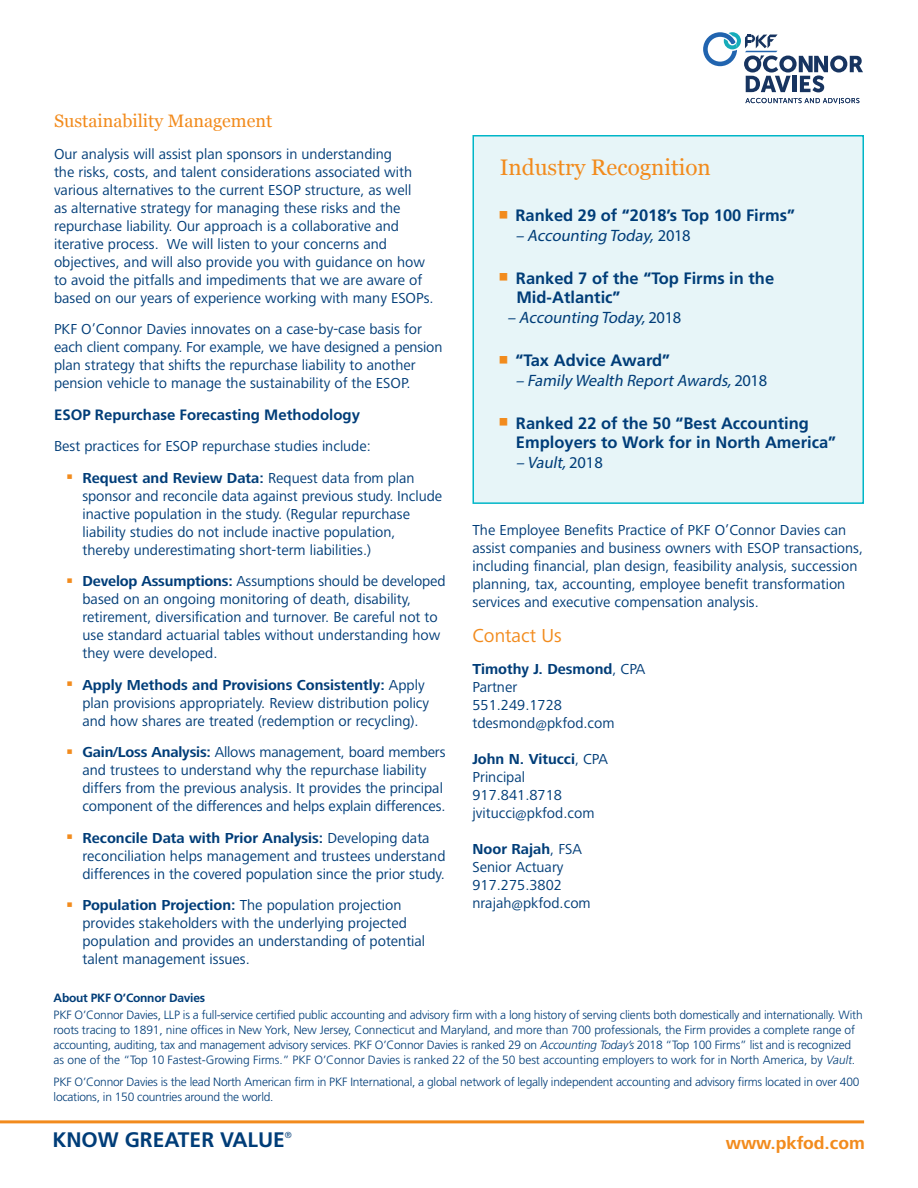
<style>
.page{position:relative;width:918px;height:1188px;background:#fff}
.page>*{position:absolute;margin:0;border:0;box-sizing:border-box;transform-origin:0 0}
.t1{font:22.5px "Georgia";color:#f28b1d}
.t2{font:700 21px "Frutiger LT Std";color:#003d78}
.Subhead{font:19.5px "Frutiger Next LT";color:#f28b1d}
.Body_Copy{font:18px "Georgia";color:#f28b1d}
.Subhead-2{font:700 18px "Frutiger Next LT";color:#f28b1d}
.t3{font:700 16.5px/19.5px "Frutiger LT Std";color:#003d78}
.t4{font:italic 16.5px "Myriad Pro";color:#003d78}
.Body_Copy-2{font:15px/18px "Frutiger Next LT";color:#003d78}
.Subhead-3{font:15px "Frutiger Next LT";color:#003d78}
.Subhead-4{font:700 15px "Frutiger Next LT";color:#003d78}
.Body_Copy-3{font:700 15px "Frutiger LT Std";color:#003d78}
.Disclaimer{font:300 12px/15px "Frutiger LT Std";letter-spacing:-.02em;color:#003d78}
.t5{font:300 8.7px "Frutiger LT Std";color:#003d78}
.s1{font-weight:700}
.s2{font-style:normal}
.s3{font-weight:400}
.s4{font-style:italic}
</style>
<div class="page">
<hr style="left:0;top:1120px;width:864px;height:3px;background:#f28b1d">
<div style="left:473px;top:136px;width:390px;height:367px;background:#e7f5f8"></div>
<div style="left:472px;top:135px;width:392px;height:369px;border:2px solid #00b6c8"></div>
<svg style="left:703px;top:32px;width:160px;height:60px"></svg>
<svg style="left:745px;top:98px;width:114px;height:5px"></svg>
<p class="Body_Copy" style="left:54px;top:108px;width:220px">Sustainability Management</p>
<p class="Body_Copy-2" style="left:54px;top:145px;width:381px">Our analysis will assist plan sponsors in understanding<br>the risks, costs, and talent considerations associated with various alternatives to the current ESOP structure, as well<br>as alternative strategy for managing these risks and the repurchase liability. Our approach is a collaborative and iterative process. We will listen to your concerns and objectives, and will also provide you with guidance on how to avoid the pitfalls and impediments that we are aware of based on our years of experience working with many ESOPs.</p>
<p class="Body_Copy-2" style="left:54px;top:321px;width:390px">PKF O’Connor Davies innovates on a case-by-case basis for each client company. For example, we have designed a pension plan strategy that shifts the repurchase liability to another pension vehicle to manage the sustainability of the ESOP.</p>
<p class="Body_Copy-3" style="left:54px;top:406px;width:308px">ESOP Repurchase Forecasting Methodology</p>
<p class="Body_Copy-2" style="left:54px;top:438px;width:318px">Best practices for ESOP repurchase studies include:</p>
<p class="Body_Copy-2" style="left:82px;top:469px;width:361px"><span class="s1">Request and Review Data:</span> Request data from plan sponsor and reconcile data against previous study. Include inactive population in the study. (Regular repurchase liability studies do not include inactive population, thereby underestimating short-term liabilities.)</p>
<p class="Body_Copy-2" style="left:82px;top:573px;width:365px"><span class="s1">Develop Assumptions:</span> Assumptions should be developed based on an ongoing monitoring of death, disability, retirement, diversification and turnover. Be careful not to use standard actuarial tables without understanding how they were developed.</p>
<p class="Body_Copy-2" style="left:82px;top:676px;width:348px"><span class="s1">Apply Methods and Provisions Consistently:</span> Apply plan provisions appropriately. Review distribution policy and how shares are treated (redemption or recycling).</p>
<p class="Body_Copy-2" style="left:82px;top:744px;width:365px"><span class="s1">Gain/Loss Analysis:</span> Allows management, board members and trustees to understand why the repurchase liability differs from the previous analysis. It provides the principal component of the differences and helps explain differences.</p>
<p class="Body_Copy-2" style="left:82px;top:829px;width:365px"><span class="s1">Reconcile Data with Prior Analysis:</span> Developing data reconciliation helps management and trustees understand differences in the covered population since the prior study.</p>
<p class="Body_Copy-2" style="left:82px;top:897px;width:344px"><span class="s1">Population Projection:</span> The population projection provides stakeholders with the underlying projected population and provides an understanding of potential talent management issues.</p>
<p class="t1" style="left:500px;top:150px;width:213px">Industry Recognition</p>
<p class="t3" style="left:516px;top:206px;width:281px">Ranked 29 of “2018’s Top 100 Firms”</p>
<p class="t4" style="left:516px;top:225px;width:177px">– Accounting Today, <span class="s2">2 0 1 8</span></p>
<p class="t3" style="left:516px;top:268px;width:260px">Ranked 7 of the “Top Firms in the<br>Mid-Atlantic”</p>
<p class="t4" style="left:507px;top:307px;width:176px">– Accounting Today,<span class="s2">2 0 1 8</span></p>
<p class="t3" style="left:516px;top:351px;width:156px">“Tax Advice Award”</p>
<p class="t4" style="left:516px;top:370px;width:253px">– Family Wealth ReportAwards,<span class="s2">2 0 1 8</span></p>
<p class="t3" style="left:516px;top:413px;width:322px">Ranked 22 of the 50 “Best Accounting<br>Employers to Work for in North America”</p>
<p class="t4" style="left:516px;top:452px;width:88px">– Vault,<span class="s2">2 0 1 8</span></p>
<p class="Body_Copy-2" style="left:472px;top:521px;width:392px">The Employee Benefits Practice of PKF O’Connor Davies can assist companies and business owners with ESOP transactions, including financial, plan design, feasibility analysis, succession planning, tax, accounting, employee benefit transformation services and executive compensation analysis.</p>
<p class="Subhead" style="left:472px;top:625px;width:91px">Contact Us</p>
<p class="Subhead-4" style="left:472px;top:660px;width:174px">Timothy J. Desmond<span class="s3">, CPA</span></p>
<p class="Subhead-3" style="left:472px;top:678px;width:46px">Partner</p>
<p class="Subhead-3" style="left:472px;top:696px;width:91px">551.249.1728</p>
<p class="Subhead-3" style="left:472px;top:714px;width:144px">tdesmond@pkfod.com</p>
<p class="Subhead-4" style="left:472px;top:750px;width:137px">John N. Vitucci<span class="s3">, CPA</span></p>
<p class="Subhead-3" style="left:472px;top:768px;width:54px">Principal</p>
<p class="Subhead-3" style="left:472px;top:786px;width:91px">917.841.8718</p>
<p class="Subhead-3" style="left:472px;top:804px;width:123px">jvitucci@pkfod.com</p>
<p class="Subhead-4" style="left:472px;top:840px;width:111px">Noor Rajah<span class="s3">, FSA</span></p>
<p class="Subhead-3" style="left:472px;top:858px;width:93px">Senior Actuary</p>
<p class="Subhead-3" style="left:472px;top:876px;width:91px">917.275.3802</p>
<p class="Subhead-3" style="left:472px;top:894px;width:120px">nrajah@pkfod.com</p>
<p class="Disclaimer" style="left:54px;top:990px;width:811px;line-height:16.5px"><span class="s1">About PKF O’Connor Davies<br></span>PKF O’Connor Davies, LLP is a full-service certified public accounting and advisory firm with a long history of serving clients both domestically and internationally. With</p>
<p class="Disclaimer" style="left:54px;top:1022px;width:803px">roots tracing to 1891, nine offices in New York, New Jersey, Connecticut and Maryland, and more than 700 professionals, the Firm provides a complete range of accounting, auditing, tax and management advisory services. PKF O’Connor Davies is ranked 29 on <span class="s4">Accounting Today’s</span>2018 “Top 100 Firms” list and is recognized as one of the “Top 10 Fastest-Growing Firms.” PKF O’Connor Davies is ranked 22 of the 50 best accounting employers to work for in North America, by <span class="s4">Vault</span>.</p>
<p class="Disclaimer" style="left:54px;top:1074px;width:807px">PKF O’Connor Davies is the lead North American firm in PKF International, a global network of legally independent accounting and advisory firms located in over 400 locations, in 150 countries around the world.</p>
<h2 class="t2" style="left:52px;top:1128px;width:234px">KNOW GREATER VALUE</h2>
<p class="t5" style="left:285px;top:1130px;width:8px">®</p>
<p class="Subhead-2" style="left:726px;top:1133px;width:141px">www.pkfod.com</p>
</div>
